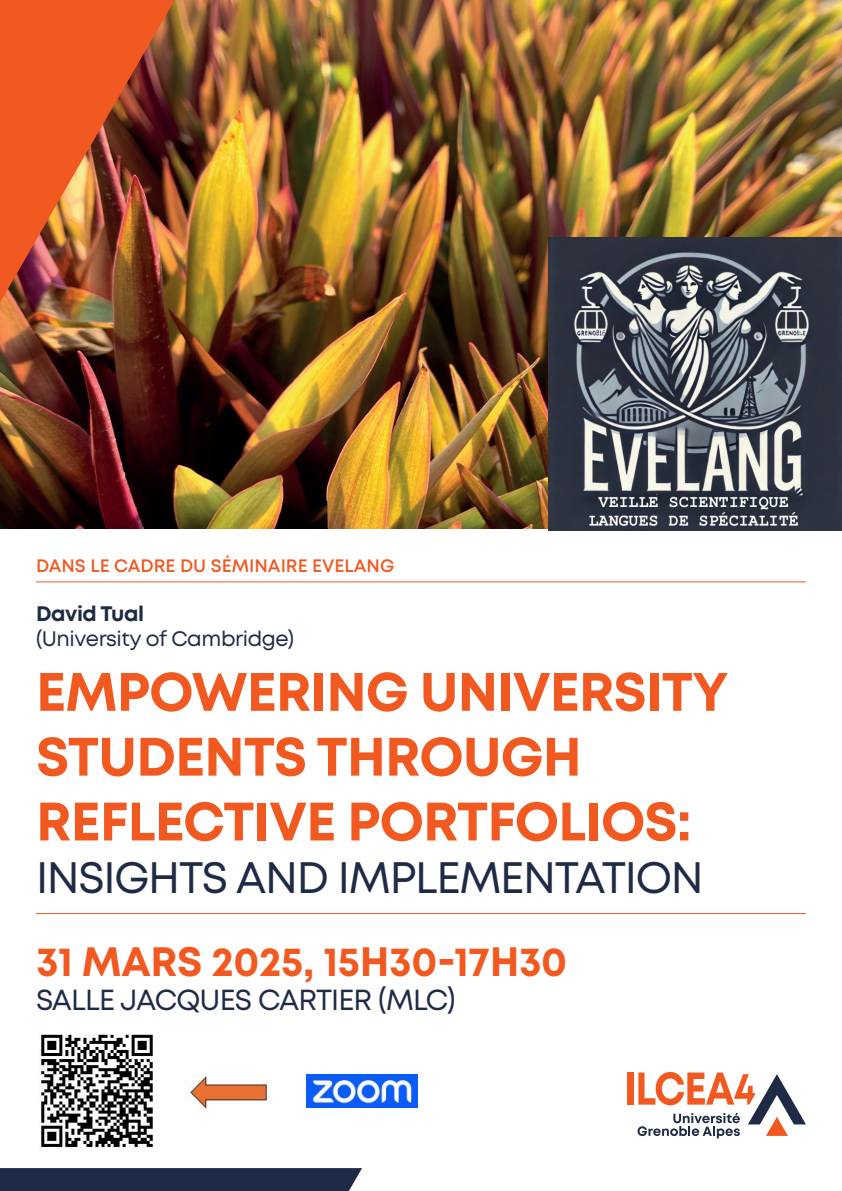
<style>
.page{position:relative;width:842px;height:1191px;background:#fff}
.page>*{position:absolute;margin:0;border:0;box-sizing:border-box;transform-origin:0 0}
.t1{font:700 54px/64.8px "Mont";letter-spacing:-.02em;color:#f15921}
.t2{font:44px "Mont";letter-spacing:-.03em;color:#1f2b46}
.t3{font:700 41px "Mont";letter-spacing:-.01em;color:#f15921}
.t4{font:29px "Mont";letter-spacing:-.03em;color:#1f2b46}
.t5{font:21px "Mont";letter-spacing:-.02em;color:#1f2b46}
.t6{font:700 21px "Mont";letter-spacing:-.02em;color:#1f2b46}
.t7{font:600 18px "Mont";color:#f15921}
</style>
<div class="page">
<img style="left:0;top:0;width:842px;height:529px">
<hr style="left:36px;top:913px;width:770px;height:1px;background:#f15921">
<img style="left:0;top:0;width:175px;height:303px">
<div style="left:0;top:1168px;width:362px;height:23px;background:#1f2b46"></div>
<svg style="left:673px;top:530px;width:169px;height:53px"></svg>
<div style="left:627px;top:1072px;width:6px;height:32px;background:#f15921"></div>
<svg style="left:637px;top:1071px;width:169px;height:67px"></svg>
<hr style="left:36px;top:581px;width:770px;height:1px;background:#f15921">
<img style="left:549px;top:237px;width:293px;height:293px">
<img style="left:307px;top:1074px;width:110px;height:33px">
<img style="left:186px;top:1076px;width:82px;height:37px">
<img style="left:39px;top:1034px;width:114px;height:114px">
<p class="t7" style="left:36px;top:554px;width:360px">DANS LE CADRE DU SÉMINAIRE EVELANG</p>
<p class="t6" style="left:36px;top:600px;width:110px">David Tual</p>
<p class="t5" style="left:36px;top:625px;width:260px">(University of Cambridge)</p>
<p class="t1" style="left:36px;top:659px;width:694px">EMPOWERING UNIVERSITY<br>STUDENTS THROUGH<br>REFLECTIVE PORTFOLIOS:</p>
<p class="t2" style="left:36px;top:849px;width:669px">INSIGHTS AND IMPLEMENTATION</p>
<p class="t3" style="left:36px;top:934px;width:533px">31 MARS 2025, 15H30-17H30</p>
<p class="t4" style="left:36px;top:981px;width:421px">SALLE JACQUES CARTIER (MLC)</p>
</div>
